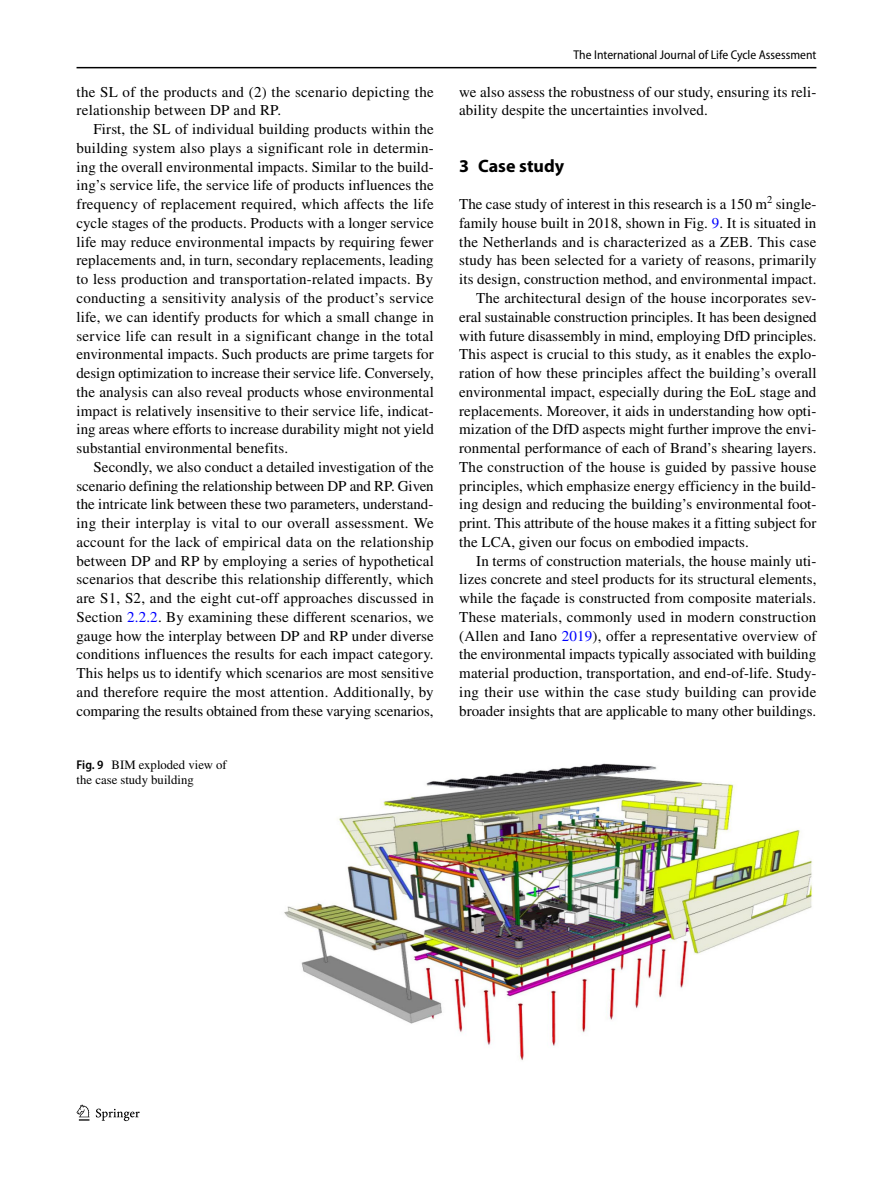
<style>
.page{position:relative;width:893px;height:1187px;background:#fff}
.page>*{position:absolute;margin:0;border:0;box-sizing:border-box;transform-origin:0 0}
.t1{font:700 18px "Myriad Pro";color:#000}
.t2{font:15px/18.8px "STIX";letter-spacing:.005em;color:#000}
.t3{font:semi-condensed 12.75px "Myriad Pro";color:#000}
.t4{font:12.75px/15px "STIX";color:#000}
.s1{color:#00f}
.s2{font-family:"Myriad Pro";font-weight:600;font-stretch:semi-condensed}
</style>
<div class="page">
<hr style="left:77px;top:67px;width:739px;height:1px;background:#000">
<svg style="left:77px;top:1104px;width:12px;height:16px"></svg>
<svg style="left:96px;top:1108px;width:44px;height:12px"></svg>
<img style="left:284px;top:763px;width:528px;height:298px">
<p class="t2" style="left:77px;top:83px;width:359px">the SL of the products and (2) the scenario depicting the relationship between DP and RP.</p>
<p class="t2" style="left:77px;top:121px;width:359px;text-align:justify;text-indent:17px">First, the SL of individual building products within the building system also plays a significant role in determin&shy;ing the overall environmental impacts. Similar to the build&shy;ing’s service life, the service life of products influences the frequency of replacement required, which affects the life cycle stages of the products. Products with a longer service life may reduce environmental impacts by requiring fewer replacements and, in turn, secondary replacements, leading to less production and transportation-related impacts. By conducting a sensitivity analysis of the product’s service life, we can identify products for which a small change in service life can result in a significant change in the total environmental impacts. Such products are prime targets for design optimization to increase their service life. Conversely, the analysis can also reveal products whose environmental impact is relatively insensitive to their service life, indicat&shy;ing areas where efforts to increase durability might not yield substantial environmental benefits.</p>
<p class="t2" style="left:77px;top:458px;width:359px;text-align:justify;text-indent:17px">Secondly, we also conduct a detailed investigation of the scenario defining the relationship between DP and RP. Given the intricate link between these two parameters, understand&shy;ing their interplay is vital to our overall assessment. We account for the lack of empirical data on the relationship between DP and RP by employing a series of hypothetical scenarios that describe this relationship differently, which are S1, S2, and the eight cut-off approaches discussed in Section <span class="s1">2.2.2</span>. By examining these different scenarios, we gauge how the interplay between DP and RP under diverse conditions influences the results for each impact category.<br>This helps us to identify which scenarios are most sensitive and therefore require the most attention. Additionally, by comparing the results obtained from these varying scenarios,</p>
<p class="t4" style="left:77px;top:757px;width:152px"><span class="s2">Fig. 9</span> BIM exploded view of the case study building</p>
<p class="t3" style="left:574px;top:48px;width:244px">The International Journal of Life Cycle Assessment</p>
<p class="t2" style="left:459px;top:83px;width:359px">we also assess the robustness of our study, ensuring its reli&shy;ability despite the uncertainties involved.</p>
<p class="t1" style="left:459px;top:154px;width:107px">3 Case study</p>
<p class="t2" style="left:459px;top:196px;width:359px">The case study of interest in this research is a 150 m<sup>2</sup> single-</p>
<p class="t2" style="left:459px;top:214px;width:359px">family house built in 2018, shown in Fig. <span class="s1">9</span>. It is situated in</p>
<p class="t2" style="left:459px;top:233px;width:359px">the Netherlands and is characterized as a ZEB. This case</p>
<p class="t2" style="left:459px;top:252px;width:359px">study has been selected for a variety of reasons, primarily</p>
<p class="t2" style="left:459px;top:271px;width:359px">its design, construction method, and environmental impact.</p>
<p class="t2" style="left:476px;top:289px;width:342px">The architectural design of the house incorporates sev-</p>
<p class="t2" style="left:459px;top:308px;width:359px">eral sustainable construction principles. It has been designed</p>
<p class="t2" style="left:459px;top:327px;width:359px">with future disassembly in mind, employing DfD principles.</p>
<p class="t2" style="left:459px;top:346px;width:359px">This aspect is crucial to this study, as it enables the explo-</p>
<p class="t2" style="left:459px;top:364px;width:359px">ration of how these principles affect the building’s overall</p>
<p class="t2" style="left:459px;top:383px;width:359px">environmental impact, especially during the EoL stage and</p>
<p class="t2" style="left:459px;top:402px;width:359px">replacements. Moreover, it aids in understanding how opti-</p>
<p class="t2" style="left:459px;top:421px;width:359px">mization of the DfD aspects might further improve the envi-</p>
<p class="t2" style="left:459px;top:439px;width:359px">ronmental performance of each of Brand’s shearing layers.</p>
<p class="t2" style="left:459px;top:458px;width:359px">The construction of the house is guided by passive house</p>
<p class="t2" style="left:459px;top:477px;width:358px">principles, which emphasize energy efficiency in the build-</p>
<p class="t2" style="left:459px;top:496px;width:359px">ing design and reducing the building’s environmental foot-</p>
<p class="t2" style="left:459px;top:514px;width:359px">print. This attribute of the house makes it a fitting subject for</p>
<p class="t2" style="left:459px;top:533px;width:291px">the LCA, given our focus on embodied impacts.</p>
<p class="t2" style="left:476px;top:552px;width:342px">In terms of construction materials, the house mainly uti-</p>
<p class="t2" style="left:459px;top:571px;width:359px">lizes concrete and steel products for its structural elements,</p>
<p class="t2" style="left:459px;top:589px;width:358px">while the façade is constructed from composite materials.</p>
<p class="t2" style="left:459px;top:608px;width:359px">These materials, commonly used in modern construction</p>
<p class="t2" style="left:459px;top:627px;width:359px">(Allen and Iano <span class="s1">2019</span>), offer a representative overview of</p>
<p class="t2" style="left:459px;top:646px;width:358px">the environmental impacts typically associated with building</p>
<p class="t2" style="left:459px;top:664px;width:359px">material production, transportation, and end-of-life. Study-</p>
<p class="t2" style="left:459px;top:683px;width:359px">ing their use within the case study building can provide</p>
<p class="t2" style="left:459px;top:702px;width:359px">broader insights that are applicable to many other buildings.</p>
</div>
